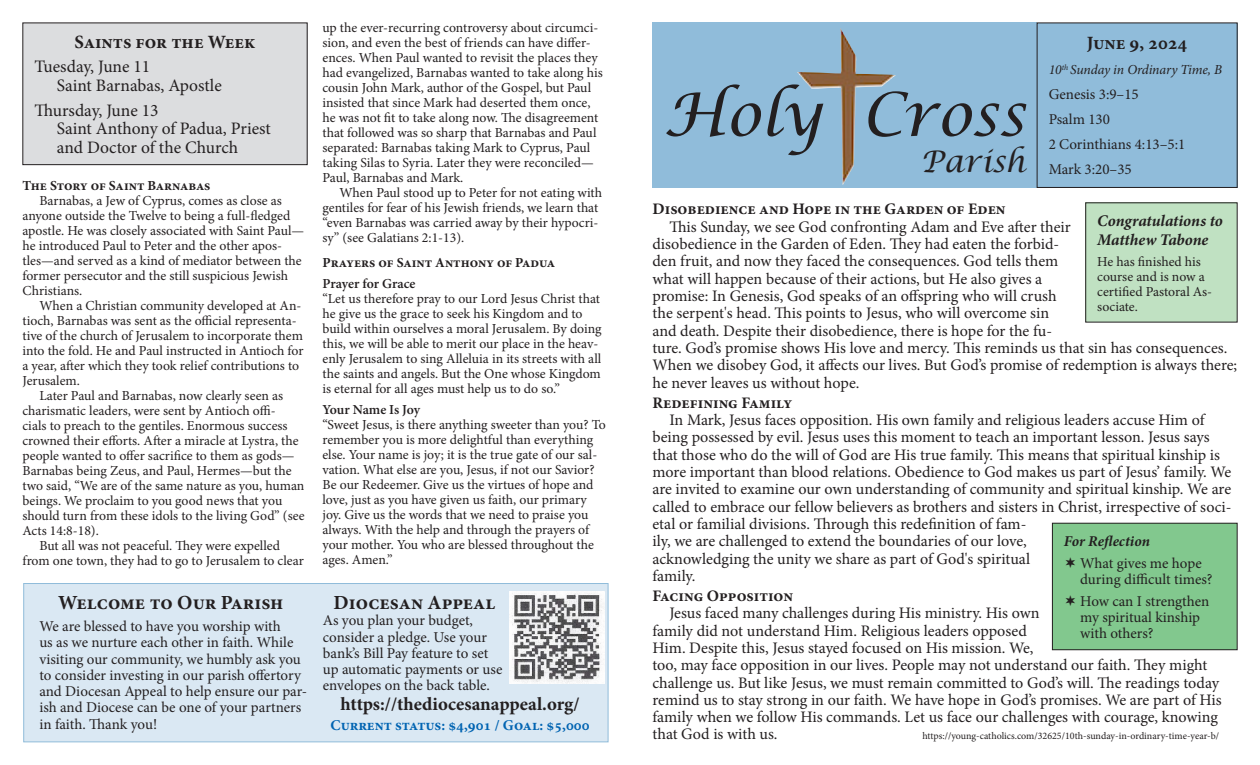
<style>
.page{position:relative;width:1260px;height:765px;background:#fff}
.page>*{position:absolute;margin:0;border:0;box-sizing:border-box;transform-origin:0 0}
.t1{font:italic 60px "Lucida Calligraphy";color:#231f20}
.t2{font:italic 30px "Lucida Calligraphy";color:#231f20}
.t3{font:700 20px "Minion Pro";color:#231f20}
.t4{font:700 18.75px "Minion Pro";color:#231f20}
.t5{font:17.5px/18.8px "Minion Pro";letter-spacing:-.005em;color:#231f20}
.t6{font:italic 700 16.25px/18.8px "Minion Pro";letter-spacing:-.005em;color:#231f20}
.t7{font:16.12px/17.2px "Minion Pro";color:#231f20}
.t8{font:700 16.12px "Minion Pro";color:#231f20}
.t9{font:15px/16.2px "Minion Pro";letter-spacing:-.005em;color:#231f20}
.t10{font:700 15px "Minion Pro";color:#0164b2}
.t11{font:italic 700 15px "Minion Pro";color:#231f20}
.t12{font:13.75px/15px "Minion Pro";letter-spacing:-.005em;color:#231f20}
.t13{font:700 13.75px "Minion Pro";color:#231f20}
.t14{font:600 13.75px "Minion Pro";letter-spacing:-.01em;color:#231f20}
.t15{font:italic 13.75px "Minion Pro";letter-spacing:-.015em;color:#231f20}
.t16{font:10px "Minion Pro";color:#231f20}
</style>
<div class="page">
<div style="left:652px;top:23px;width:385px;height:165px;background:#90bcda"></div>
<img style="left:797px;top:28px;width:99px;height:157px">
<div style="left:1037px;top:23px;width:200px;height:164px;background:#90bcda"></div>
<div style="left:1037px;top:23px;width:201px;height:165px;border:1px solid #231f20"></div>
<div style="left:1052px;top:523px;width:185px;height:127px;background:#82c88e"></div>
<div style="left:1052px;top:523px;width:186px;height:127px;border:1px solid #231f20"></div>
<div style="left:23px;top:23px;width:284px;height:142px;background:#dcdddf"></div>
<div style="left:23px;top:23px;width:285px;height:142px;border:1px solid #231f20"></div>
<div style="left:23px;top:583px;width:585px;height:159px;background:#dae8f3;border:1px solid #90bcda"></div>
<img style="left:510px;top:592px;width:94px;height:91px">
<div style="left:1086px;top:203px;width:151px;height:119px;background:#c0e1c2"></div>
<p class="t4" style="left:75px;top:29px;width:182px">Saints for the Week</p>
<p class="t5" style="left:34px;top:58px;width:117px">Tuesday, June 11</p>
<p class="t5" style="left:57px;top:76px;width:166px">Saint Barnabas, Apostle</p>
<p class="t5" style="left:34px;top:101px;width:126px">Thursday, June 13</p>
<p class="t5" style="left:57px;top:119px;width:216px">Saint Anthony of Padua, Priest and Doctor of the Church</p>
<p class="t13" style="left:22px;top:176px;width:190px">The Story of Saint Barnabas</p>
<p class="t12" style="left:22px;top:193px;width:283px;text-indent:17px">Barnabas, a Jew of Cyprus, comes as close as anyone outside the Twelve to being a full-fledged apostle. He was closely associated with Saint Paul— he introduced Paul to Peter and the other apos&shy;tles—and served as a kind of mediator between the former persecutor and the still suspicious Jewish Christians.</p>
<p class="t12" style="left:22px;top:298px;width:283px;text-indent:17px">When a Christian community developed at An&shy;tioch, Barnabas was sent as the official representa&shy;tive of the church of Jerusalem to incorporate them into the fold. He and Paul instructed in Antioch for a year, after which they took relief contributions to Jerusalem.</p>
<p class="t12" style="left:22px;top:388px;width:284px;text-indent:17px">Later Paul and Barnabas, now clearly seen as charismatic leaders, were sent by Antioch offi-<br>cials to preach to the gentiles. Enormous success crowned their efforts. After a miracle at Lystra, the people wanted to offer sacrifice to them as gods— Barnabas being Zeus, and Paul, Hermes—but the two said, “We are of the same nature as you, human beings. We proclaim to you good news that you should turn from these idols to the living God” (see Acts 14:8-18).</p>
<p class="t12" style="left:22px;top:538px;width:283px;text-align:center">But all was not peaceful. They were expelled<br>from one town, they had to go to Jerusalem to clear</p>
<p class="t3" style="left:58px;top:589px;width:227px">Welcome to Our Parish</p>
<p class="t9" style="left:39px;top:618px;width:269px">We are blessed to have you worship with<br>us as we nurture each other in faith. While visiting our community, we humbly ask you to consider investing in our parish offertory and Diocesan Appeal to help ensure our par&shy;ish and Diocese can be one of your partners in faith. Thank you!</p>
<p class="t12" style="left:323px;top:21px;width:282px">up the ever-recurring controversy about circumci&shy;sion, and even the best of friends can have differ&shy;ences. When Paul wanted to revisit the places they had evangelized, Barnabas wanted to take along his cousin John Mark, author of the Gospel, but Paul insisted that since Mark had deserted them once, he was not fit to take along now. The disagreement that followed was so sharp that Barnabas and Paul separated: Barnabas taking Mark to Cyprus, Paul taking Silas to Syria. Later they were reconciled— Paul, Barnabas and Mark.</p>
<p class="t12" style="left:323px;top:186px;width:281px;text-indent:17px">When Paul stood up to Peter for not eating with gentiles for fear of his Jewish friends, we learn that “even Barnabas was carried away by their hypocri&shy;sy” (see Galatians 2:1-13).</p>
<p class="t13" style="left:323px;top:253px;width:234px">Prayers of Saint Anthony of Padua</p>
<p class="t14" style="left:323px;top:274px;width:95px">Prayer for Grace</p>
<p class="t12" style="left:323px;top:291px;width:281px">“Let us therefore pray to our Lord Jesus Christ that he give us the grace to seek his Kingdom and to build within ourselves a moral Jerusalem. By doing this, we will be able to merit our place in the heav&shy;enly Jerusalem to sing Alleluia in its streets with all the saints and angels. But the One whose Kingdom is eternal for all ages must help us to do so.”</p>
<p class="t14" style="left:323px;top:400px;width:99px">Your Name Is Joy</p>
<p class="t12" style="left:323px;top:417px;width:285px">“Sweet Jesus, is there anything sweeter than you? To remember you is more delightful than everything else. Your name is joy; it is the true gate of our sal&shy;vation. What else are you, Jesus, if not our Savior?<br>Be our Redeemer. Give us the virtues of hope and love, just as you have given us faith, our primary joy. Give us the words that we need to praise you always. With the help and through the prayers of your mother. You who are blessed throughout the ages. Amen.”</p>
<p class="t3" style="left:334px;top:589px;width:163px">Diocesan Appeal</p>
<p class="t9" style="left:323px;top:613px;width:181px">As you plan your budget, consider a pledge. Use your bank’s Bill Pay feature to set up automatic payments or use envelopes on the back table.</p>
<p class="t4" style="left:340px;top:691px;width:241px">https://thediocesanappeal.org/</p>
<p class="t10" style="left:331px;top:714px;width:261px">Current status: $4,901 / Goal: $5,000</p>
<p class="t1" style="left:664px;top:78px;width:363px">Holy Cross</p>
<p class="t2" style="left:921px;top:143px;width:106px">Parish</p>
<p class="t4" style="left:1087px;top:30px;width:102px">June 9, 2024</p>
<p class="t15" style="left:1049px;top:61px;width:175px">10<sup>th</sup> Sunday in Ordinary Time, B</p>
<p class="t9" style="left:1049px;top:87px;width:92px">Genesis 3:9–15</p>
<p class="t9" style="left:1049px;top:112px;width:63px">Psalm 130</p>
<p class="t9" style="left:1049px;top:137px;width:138px">2 Corinthians 4:13–5:1</p>
<p class="t9" style="left:1049px;top:162px;width:85px">Mark 3:20–35</p>
<p class="t8" style="left:652px;top:198px;width:355px">Disobedience and Hope in the Garden of Eden</p>
<p class="t7" style="left:652px;top:218px;width:586px;text-indent:17px">This Sunday, we see God confronting Adam and Eve after their<br>disobedience in the Garden of Eden. They had eaten the forbid-<br>den fruit, and now they faced the consequences. God tells them<br>what will happen because of their actions, but He also gives a<br>promise: In Genesis, God speaks of an offspring who will crush<br>the serpent's head. This points to Jesus, who will overcome sin<br>and death. Despite their disobedience, there is hope for the fu-<br>ture. God’s promise shows His love and mercy. This reminds us that sin has consequences.<br>When we disobey God, it affects our lives. But God’s promise of redemption is always there; he never leaves us without hope.</p>
<p class="t8" style="left:652px;top:391px;width:141px">Redefining Family</p>
<p class="t7" style="left:652px;top:411px;width:580px;text-indent:17px">In Mark, Jesus faces opposition. His own family and religious leaders accuse Him of being possessed by evil. Jesus uses this moment to teach an important lesson. Jesus says that those who do the will of God are His true family. This means that spiritual kinship is more important than blood relations. Obedience to God makes us part of Jesus’ family. We are invited to examine our own understanding of community and spiritual kinship. We are called to embrace our fellow believers as brothers and sisters in Christ, irrespective of soci&shy;etal or familial divisions. Through this redefinition of fam-<br>ily, we are challenged to extend the boundaries of our love,<br>acknowledging the unity we share as part of God's spiritual<br>family.</p>
<p class="t8" style="left:652px;top:584px;width:142px">Facing Opposition</p>
<p class="t7" style="left:652px;top:604px;width:571px;text-indent:17px">Jesus faced many challenges during His ministry. His own<br>family did not understand Him. Religious leaders opposed<br>Him. Despite this, Jesus stayed focused on His mission. We,<br>too, may face opposition in our lives. People may not understand our faith. They might challenge us. But like Jesus, we must remain committed to God’s will. The readings today remind us to stay strong in our faith. We have hope in God’s promises. We are part of His family when we follow His commands. Let us face our challenges with courage, knowing that God is with us.</p>
<p class="t6" style="left:1097px;top:211px;width:127px">Congratulations to<br>Matthew Tabone</p>
<p class="t12" style="left:1097px;top:254px;width:116px">He has finished his course and is now a certified Pastoral As&shy;sociate.</p>
<p class="t11" style="left:1064px;top:530px;width:88px">For Reflection</p>
<p class="t9" style="left:1080px;top:555px;width:134px">What gives me hope during difficult times?</p>
<p class="t9" style="left:1080px;top:593px;width:131px">How can I strengthen my spiritual kinship with others?</p>
<p class="t16" style="left:922px;top:730px;width:298px">https://young-catholics.com/32625/10th-sunday-in-ordinary-time-year-b/</p>
</div>
